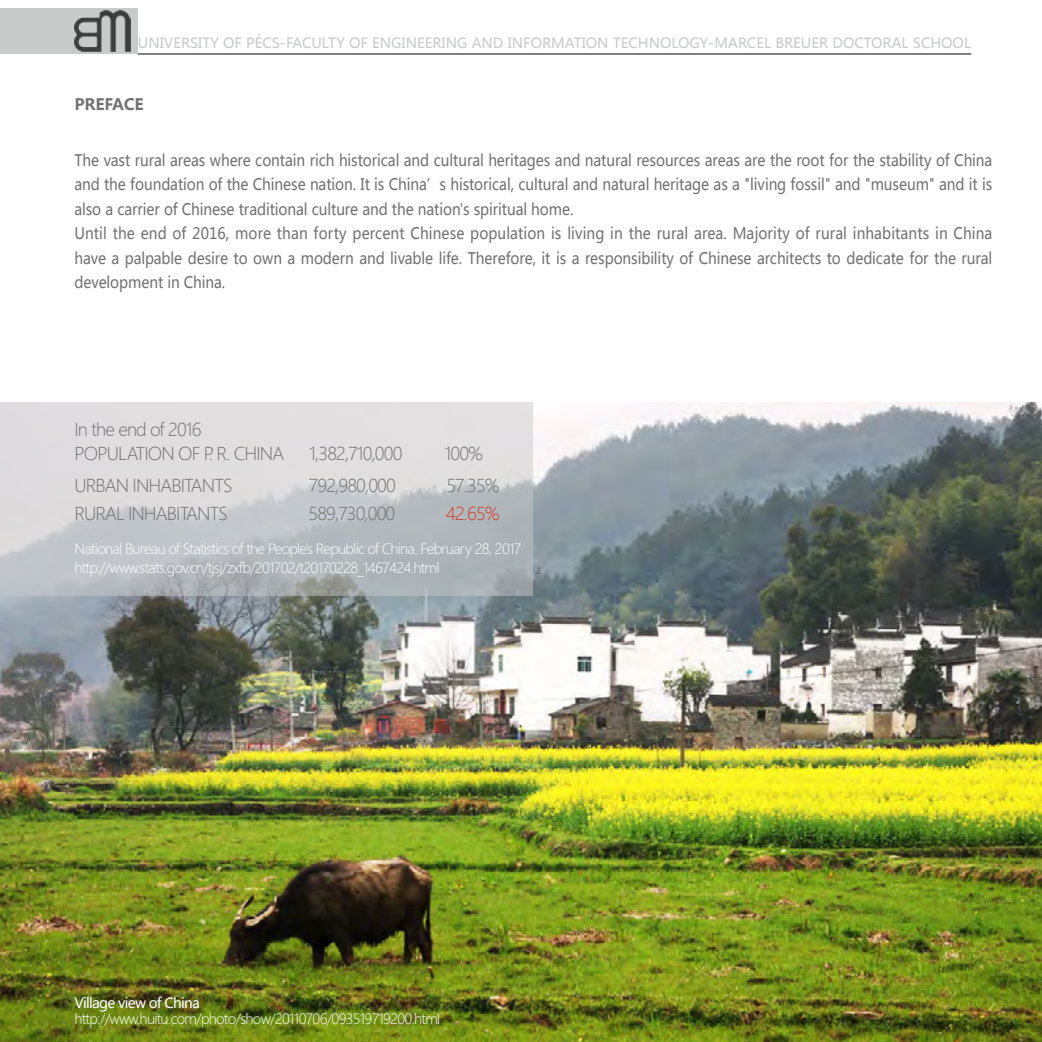
<style>
.page{position:relative;width:1042px;height:1042px;background:#fff}
.page>*{position:absolute;margin:0;border:0;box-sizing:border-box;transform-origin:0 0}
.t1{font:300 17.5px/24.5px "Microsoft Ya Hei";letter-spacing:-.05em;color:#727171}
.t2{font:300 17.5px "Microsoft Ya Hei";color:#d43926}
.t3{font:15.75px/24.5px "Microsoft Ya Hei";letter-spacing:-.005em;color:#727171;scale:.9 1}
.t4{font:700 15.75px "Microsoft Ya Hei";letter-spacing:-.005em;color:#727171}
.t5{font:300 14px/19.2px "Microsoft Ya Hei";letter-spacing:-.05em;color:#fff}
.t6{font:14px "Microsoft Ya Hei";color:#c9caca}
.t7{font:14px "Microsoft Ya Hei";color:#fff}
</style>
<div class="page">
<img style="left:0;top:402px;width:1042px;height:640px">
<svg style="left:0;top:402px;width:532px;height:193px;fill:#dddadb"></svg>
<div style="left:0;top:8px;width:138px;height:46px;background:#c9caca"></div>
<img style="left:74px;top:11px;width:56px;height:41px">
<hr style="left:138px;top:54px;width:833px;height:1px;background:#000">
<p class="t6" style="left:138px;top:34px;width:835px">University of Pécs-Facu lty of Engineering and information tec hnology-Marc el breu er Doctoral Sc hool</p>
<p class="t4" style="left:74px;top:93px;width:70px">PREFACE</p>
<p class="t3" style="left:74px;top:147px;width:1021px">The vast rural areas where contain rich historical and cultural heritages and natural resources areas are the root for the stability of China and the foundation of the Chinese nation. It is China’s historical, cultural and natural heritage as a "living fossil" and "museum" and it is also a carrier of Chinese traditional culture and the nation's spiritual home.<br>Until the end of 2016, more than forty percent Chinese population is living in the rural area. Majority of rural inhabitants in China have a palpable desire to own a modern and livable life. Therefore, it is a responsibility of Chinese architects to dedicate for the rural development in China.</p>
<p class="t1" style="left:74px;top:416px;width:211px">In the end of 2016 population of p. r. Chi na</p>
<p class="t1" style="left:309px;top:441px;width:95px">1,382,710,000</p>
<p class="t1" style="left:445px;top:441px;width:40px">100%</p>
<p class="t1" style="left:74px;top:472px;width:160px">urban i nhabitants</p>
<p class="t1" style="left:309px;top:472px;width:88px">792,980,000</p>
<p class="t1" style="left:446px;top:472px;width:55px">57.35%</p>
<p class="t1" style="left:74px;top:500px;width:155px">rural i nhabitants</p>
<p class="t1" style="left:309px;top:500px;width:88px">589,730,000</p>
<p class="t2" style="left:446px;top:501px;width:55px">42.65%</p>
<p class="t5" style="left:74px;top:539px;width:448px">N ational Bureau of Statistics of the People's Republic of China. February 28, 2017 http://www.stats.gov.cn/tjsj/zxfb/201702/t20170228_1467424.html</p>
<p class="t7" style="left:74px;top:993px;width:127px">Village view of China</p>
<p class="t5" style="left:74px;top:1009px;width:367px">http://www.huitu.com/photo/show/20110706/093519719200.html</p>
</div>
